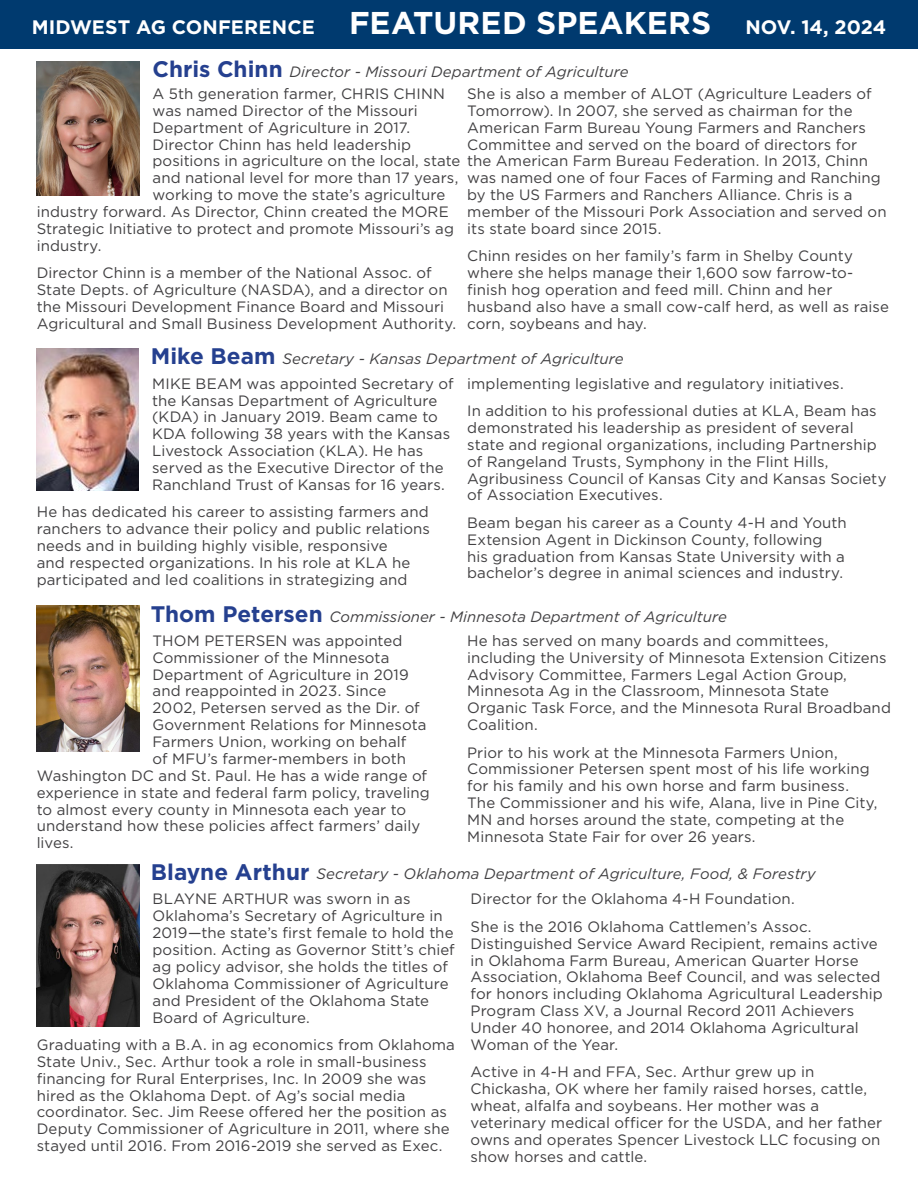
<style>
.page{position:relative;width:918px;height:1188px;background:#fff}
.page>*{position:absolute;margin:0;border:0;box-sizing:border-box;transform-origin:0 0}
.t1{font:700 19.5px "Gotham";color:#fff}
.t2{font:15px/16.8px "Gotham";letter-spacing:.005em;color:#414042}
.t3{font:italic 15px "Gotham";color:#414042}
.s1{font-size:31.5px}
.s2{font-weight:700;font-style:normal;font-size:22.5px;color:#25408f}
</style>
<div class="page">
<div style="left:0;top:0;width:918px;height:49px;background:#003a6f"></div>
<img style="left:37px;top:606px;width:102px;height:146px">
<img style="left:37px;top:349px;width:102px;height:141px">
<img style="left:37px;top:62px;width:102px;height:134px">
<img style="left:37px;top:864px;width:102px;height:162px">
<h1 class="t1" style="left:32px;top:16px;width:856px">MIDWEST AG CONFERENCE <span class="s1">FEATURED SPEAKERS</span> NOV. 14, 2024</h1>
<p class="t3" style="left:153px;top:63px;width:478px"><span class="s2">Chris Chinn</span> Director - Missouri Department of Agriculture</p>
<p class="t2" style="left:153px;top:85px;width:294px">A 5th generation farmer, CHRIS CHINN</p>
<p class="t2" style="left:153px;top:102px;width:267px">was named Director of the Missouri</p>
<p class="t2" style="left:153px;top:119px;width:259px">Department of Agriculture in 2017.</p>
<p class="t2" style="left:153px;top:136px;width:260px">Director Chinn has held leadership</p>
<p class="t2" style="left:153px;top:153px;width:717px">positions in agriculture on the local, state the American Farm Bureau Federation. In 2013, Chinn</p>
<p class="t2" style="left:153px;top:169px;width:307px">and national level for more than 17 years,</p>
<p class="t2" style="left:153px;top:186px;width:294px">working to move the state’s agriculture</p>
<p class="t2" style="left:37px;top:203px;width:414px">industry forward. As Director, Chinn created the MORE</p>
<p class="t2" style="left:37px;top:220px;width:419px">Strategic Initiative to protect and promote Missouri’s ag</p>
<p class="t2" style="left:37px;top:237px;width:66px">industry.</p>
<p class="t2" style="left:37px;top:264px;width:421px">Director Chinn is a member of the National Assoc. of State Depts. of Agriculture (NASDA), and a director on the Missouri Development Finance Board and Missouri Agricultural and Small Business Development Authority.</p>
<p class="t2" style="left:467px;top:85px;width:406px">She is also a member of ALOT (Agriculture Leaders of Tomorrow). In 2007, she served as chairman for the American Farm Bureau Young Farmers and Ranchers Committee and served on the board of directors for</p>
<p class="t2" style="left:467px;top:169px;width:421px">was named one of four Faces of Farming and Ranching by the US Farmers and Ranchers Alliance. Chris is a member of the Missouri Pork Association and served on its state board since 2015.</p>
<p class="t2" style="left:467px;top:247px;width:423px">Chinn resides on her family’s farm in Shelby County where she helps manage their 1,600 sow farrow-to&shy;finish hog operation and feed mill. Chinn and her husband also have a small cow-calf herd, as well as raise corn, soybeans and hay.</p>
<p class="t3" style="left:151px;top:350px;width:475px"><span class="s2">Mike Beam</span> Secretary - Kansas Department of Agriculture</p>
<p class="t2" style="left:152px;top:375px;width:303px">MIKE BEAM was appointed Secretary of the Kansas Department of Agriculture (KDA) in January 2019. Beam came to KDA following 38 years with the Kansas Livestock Association (KLA). He has served as the Executive Director of the Ranchland Trust of Kansas for 16 years.</p>
<p class="t2" style="left:37px;top:503px;width:395px">He has dedicated his career to assisting farmers and ranchers to advance their policy and public relations needs and in building highly visible, responsive<br>and respected organizations. In his role at KLA he participated and led coalitions in strategizing and</p>
<p class="t2" style="left:467px;top:370px;width:411px;line-height:27.3px">implementing legislative and regulatory initiatives.<br>In addition to his professional duties at KLA, Beam has</p>
<p class="t2" style="left:467px;top:419px;width:421px">demonstrated his leadership as president of several state and regional organizations, including Partnership of Rangeland Trusts, Symphony in the Flint Hills, Agribusiness Council of Kansas City and Kansas Society of Association Executives.</p>
<p class="t2" style="left:467px;top:514px;width:381px">Beam began his career as a County 4-H and Youth Extension Agent in Dickinson County, following his graduation from Kansas State University with a bachelor’s degree in animal sciences and industry.</p>
<p class="t3" style="left:151px;top:608px;width:578px"><span class="s2">Thom Petersen</span> Commissioner - Minnesota Department of Agriculture</p>
<p class="t2" style="left:153px;top:632px;width:251px">THOM PETERSEN was appointed</p>
<p class="t2" style="left:153px;top:649px;width:238px">Commissioner of the Minnesota</p>
<p class="t2" style="left:153px;top:666px;width:258px">Department of Agriculture in 2019</p>
<p class="t2" style="left:153px;top:682px;width:235px">and reappointed in 2023. Since</p>
<p class="t2" style="left:153px;top:699px;width:269px">2002, Petersen served as the Dir. of</p>
<p class="t2" style="left:153px;top:716px;width:275px">Government Relations for Minnesota</p>
<p class="t2" style="left:153px;top:733px;width:255px">Farmers Union, working on behalf</p>
<p class="t2" style="left:153px;top:750px;width:255px">of MFU’s farmer-members in both</p>
<p class="t2" style="left:37px;top:767px;width:392px">Washington DC and St. Paul. He has a wide range of</p>
<p class="t2" style="left:37px;top:784px;width:395px">experience in state and federal farm policy, traveling</p>
<p class="t2" style="left:37px;top:801px;width:371px">to almost every county in Minnesota each year to</p>
<p class="t2" style="left:37px;top:817px;width:385px">understand how these policies affect farmers’ daily</p>
<p class="t2" style="left:37px;top:834px;width:38px">lives.</p>
<p class="t2" style="left:467px;top:632px;width:425px">He has served on many boards and committees, including the University of Minnesota Extension Citizens Advisory Committee, Farmers Legal Action Group, Minnesota Ag in the Classroom, Minnesota State Organic Task Force, and the Minnesota Rural Broadband Coalition.</p>
<p class="t2" style="left:467px;top:744px;width:412px">Prior to his work at the Minnesota Farmers Union, Commissioner Petersen spent most of his life working for his family and his own horse and farm business.<br>The Commissioner and his wife, Alana, live in Pine City, MN and horses around the state, competing at the Minnesota State Fair for over 26 years.</p>
<p class="t3" style="left:151px;top:866px;width:667px"><span class="s2">Blayne Arthur</span> Secretary - Oklahoma Department of Agriculture, Food, &amp; Forestry</p>
<p class="t2" style="left:153px;top:890px;width:304px">BLAYNE ARTHUR was sworn in as Oklahoma’s Secretary of Agriculture in 2019—the state’s first female to hold the position. Acting as Governor Stitt’s chief ag policy advisor, she holds the titles of Oklahoma Commissioner of Agriculture and President of the Oklahoma State Board of Agriculture.</p>
<p class="t2" style="left:37px;top:1036px;width:420px">Graduating with a B.A. in ag economics from Oklahoma State Univ., Sec. Arthur took a role in small-business financing for Rural Enterprises, Inc. In 2009 she was hired as the Oklahoma Dept. of Ag’s social media coordinator. Sec. Jim Reese offered her the position as Deputy Commissioner of Agriculture in 2011, where she stayed until 2016. From 2016-2019 she served as Exec.</p>
<p class="t2" style="left:471px;top:885px;width:343px;line-height:27.3px">Director for the Oklahoma 4-H Foundation.<br>She is the 2016 Oklahoma Cattlemen’s Assoc.</p>
<p class="t2" style="left:471px;top:935px;width:414px">Distinguished Service Award Recipient, remains active in Oklahoma Farm Bureau, American Quarter Horse Association, Oklahoma Beef Council, and was selected for honors including Oklahoma Agricultural Leadership Program Class XV, a Journal Record 2011 Achievers Under 40 honoree, and 2014 Oklahoma Agricultural Woman of the Year.</p>
<p class="t2" style="left:471px;top:1063px;width:413px">Active in 4-H and FFA, Sec. Arthur grew up in Chickasha, OK where her family raised horses, cattle, wheat, alfalfa and soybeans. Her mother was a veterinary medical officer for the USDA, and her father owns and operates Spencer Livestock LLC focusing on show horses and cattle.</p>
</div>
